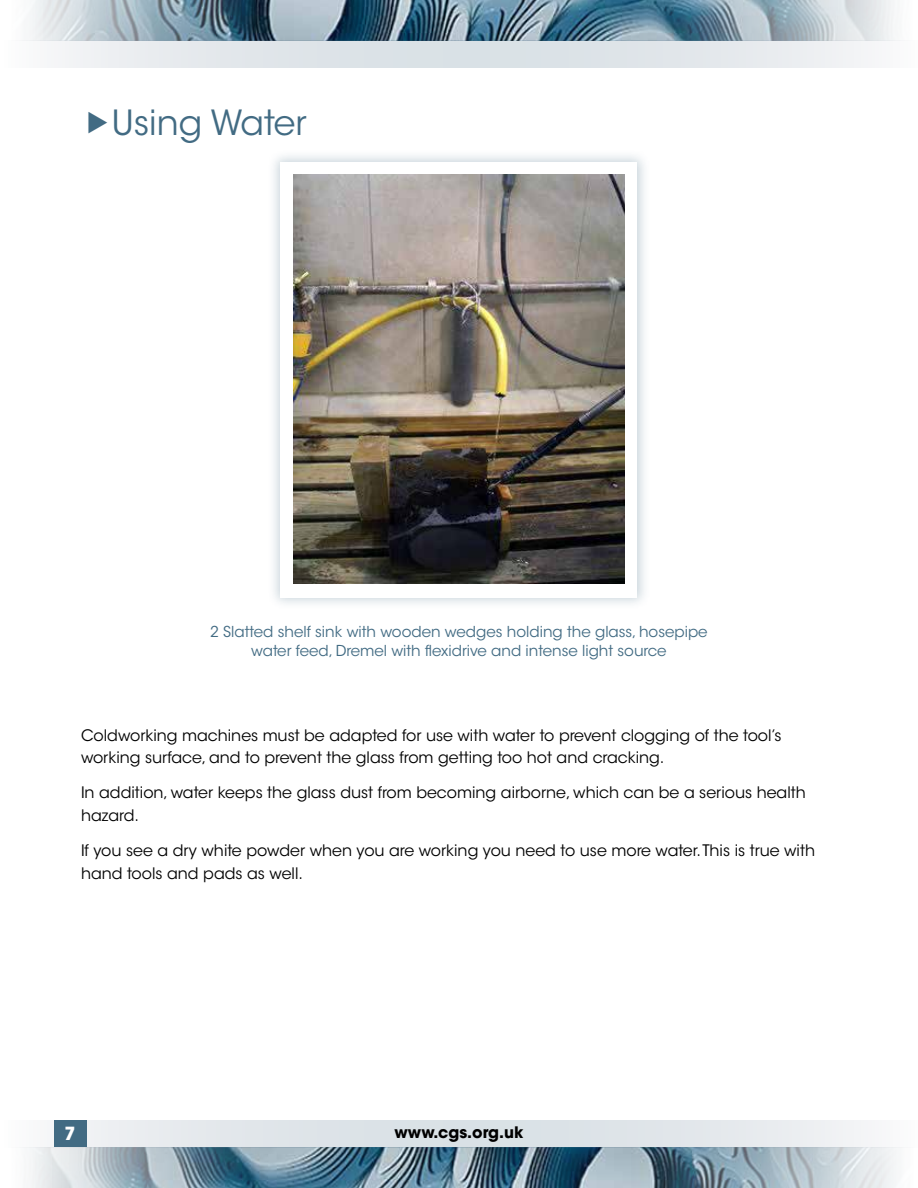
<style>
.page{position:relative;width:918px;height:1188px;background:#fff}
.page>*{position:absolute;margin:0;border:0;box-sizing:border-box;transform-origin:0 0}
.t1{font:34.5px "ITC Avant Garde Std";color:#426b83}
.t2{font:700 18px "ITC Avant Garde Std";color:#fff}
.t3{font:15.75px/22.5px "ITC Avant Garde Std";color:#000}
.t4{font:700 15.75px "ITC Avant Garde Std";color:#000}
.t5{font:15px/19.5px "ITC Avant Garde Std";color:#426b83;text-align:center}
</style>
<div class="page">
<img style="left:30px;top:0;width:864px;height:40px">
<img style="left:30px;top:1148px;width:866px;height:40px">
<svg style="left:22px;top:40px;width:879px;height:28px"></svg>
<svg style="left:23px;top:1120px;width:880px;height:28px"></svg>
<div style="left:54px;top:1120px;width:32px;height:28px;background:#426b83"></div>
<div style="left:268px;top:149px;width:382px;height:461px;background:#426b83;opacity:.3"></div>
<div style="left:281px;top:162px;width:356px;height:435px;background:#fff"></div>
<img style="left:293px;top:175px;width:332px;height:409px">
<h1 class="t1" style="left:112px;top:101px;width:196px">Using Water</h1>
<p class="t5" style="left:210px;top:622px;width:499px">2 Slatted shelf sink with wooden wedges holding the glass, hosepipe water feed, Dremel with flexidrive and intense light source</p>
<p class="t3" style="left:81px;top:724px;width:702px">Coldworking machines must be adapted for use with water to prevent clogging of the tool’s working surface, and to prevent the glass from getting too hot and cracking.</p>
<p class="t3" style="left:81px;top:782px;width:726px">In addition, water keeps the glass dust from becoming airborne, which can be a serious health hazard.</p>
<p class="t3" style="left:81px;top:840px;width:736px">If you see a dry white powder when you are working you need to use more water. This is true with hand tools and pads as well.</p>
<p class="t2" style="left:65px;top:1122px;width:13px">7</p>
<p class="t4" style="left:395px;top:1122px;width:130px">www.cgs.org.uk</p>
</div>
